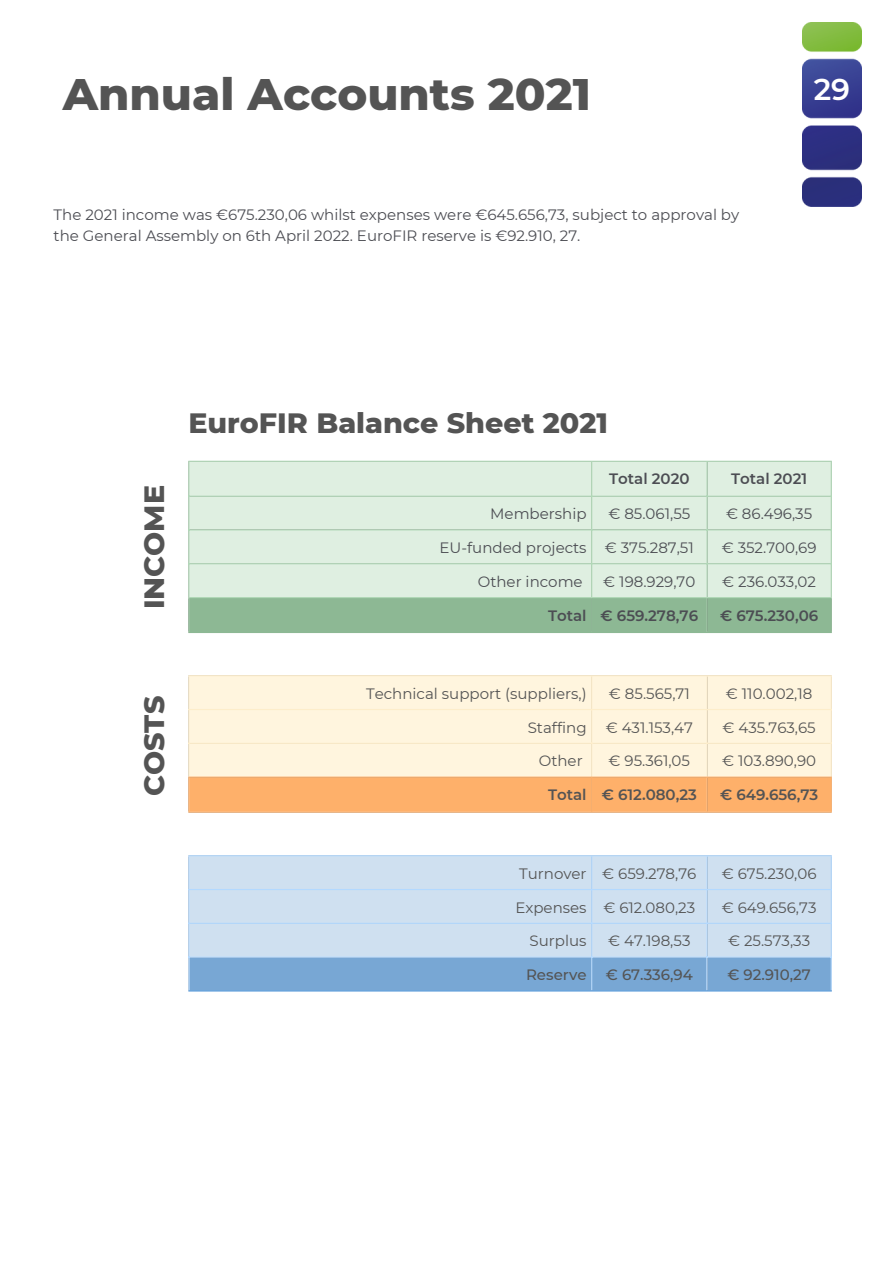
<style>
.page{position:relative;width:894px;height:1264px;background:#fff}
.page>*{position:absolute;margin:0;border:0;box-sizing:border-box;transform-origin:0 0}
.t1{font:800 45px "Montserrat";color:#545454}
.t2{font:600 30px "Montserrat";color:#fff}
.t3{font:800 28.5px "Montserrat";color:#545454}
.t4{font:15px/21.5px "Montserrat";color:#4c4d53}
.t5{font:15px "Montserrat";color:#545454}
.t6{font:600 15px "Montserrat";color:#4c4d53}
.t7{font:600 15px "Montserrat";color:#545454}
.t8{font:500 15px "Montserrat";color:#545454}
</style>
<div class="page">
<img style="left:802px;top:22px;width:58px;height:184px">
<div style="left:189px;top:462px;width:641px;height:135px;background:#dfefe1"></div>
<div style="left:189px;top:598px;width:641px;height:34px;background:#8db894"></div>
<hr style="left:188px;top:462px;width:1px;height:135px;background:#b1d8b7">
<hr style="left:591px;top:462px;width:1px;height:135px;background:#b1d8b7">
<hr style="left:706px;top:462px;width:1px;height:135px;background:#b1d8b7">
<hr style="left:830px;top:462px;width:1px;height:135px;background:#b1d8b7">
<hr style="left:188px;top:460px;width:643px;height:2px;background:#b1d8b7">
<hr style="left:188px;top:495px;width:643px;height:2px;background:#b1d8b7">
<hr style="left:188px;top:529px;width:643px;height:1px;background:#b1d8b7">
<hr style="left:188px;top:563px;width:643px;height:1px;background:#b1d8b7">
<hr style="left:188px;top:597px;width:643px;height:1px;background:#b1d8b7">
<hr style="left:188px;top:598px;width:1px;height:34px;background:#8db894">
<hr style="left:591px;top:598px;width:1px;height:34px;background:#8db894">
<hr style="left:706px;top:598px;width:1px;height:34px;background:#8db894">
<hr style="left:830px;top:598px;width:1px;height:34px;background:#8db894">
<hr style="left:188px;top:632px;width:643px;height:1px;background:#8db894">
<div style="left:189px;top:676px;width:641px;height:100px;background:#fff5de"></div>
<div style="left:189px;top:777px;width:641px;height:34px;background:#feb06a"></div>
<hr style="left:188px;top:676px;width:1px;height:100px;background:#fdedca">
<hr style="left:591px;top:676px;width:1px;height:100px;background:#fdedca">
<hr style="left:706px;top:676px;width:1px;height:100px;background:#fdedca">
<hr style="left:830px;top:676px;width:1px;height:100px;background:#fdedca">
<hr style="left:188px;top:675px;width:643px;height:1px;background:#fdedca">
<hr style="left:188px;top:709px;width:643px;height:1px;background:#fdedca">
<hr style="left:188px;top:742px;width:643px;height:2px;background:#fdedca">
<hr style="left:188px;top:777px;width:1px;height:34px;background:#feb06a">
<hr style="left:591px;top:777px;width:1px;height:34px;background:#feb06a">
<hr style="left:706px;top:777px;width:1px;height:34px;background:#feb06a">
<hr style="left:830px;top:777px;width:1px;height:34px;background:#feb06a">
<hr style="left:188px;top:776px;width:643px;height:1px;background:#feb06a">
<hr style="left:188px;top:811px;width:643px;height:1px;background:#feb06a">
<div style="left:189px;top:856px;width:641px;height:100px;background:#cfe0f0"></div>
<div style="left:189px;top:957px;width:641px;height:33px;background:#78a7d4"></div>
<hr style="left:188px;top:856px;width:1px;height:134px;background:#b3d9ff">
<hr style="left:591px;top:856px;width:1px;height:134px;background:#b3d9ff">
<hr style="left:706px;top:856px;width:1px;height:134px;background:#b3d9ff">
<hr style="left:830px;top:856px;width:1px;height:134px;background:#b3d9ff">
<hr style="left:188px;top:855px;width:643px;height:1px;background:#b3d9ff">
<hr style="left:188px;top:889px;width:643px;height:1px;background:#b3d9ff">
<hr style="left:188px;top:922px;width:643px;height:1px;background:#b3d9ff">
<hr style="left:188px;top:956px;width:643px;height:1px;background:#b3d9ff">
<hr style="left:188px;top:990px;width:643px;height:1px;background:#4a91d6">
<h1 class="t1" style="left:63px;top:66px;width:529px">Annual Accounts 2021</h1>
<p class="t4" style="left:54px;top:204px;width:687px">The 2021 income was €675.230,06 whilst expenses were €645.656,73, subject to approval by the General Assembly on 6th April 2022. EuroFIR reserve is €92.910, 27.</p>
<h3 class="t3" style="left:188px;top:406px;width:421px">EuroFIR Balance Sheet 2021</h3>
<h2 class="t2" style="left:813px;top:71px;width:38px">29</h2>
<h3 class="t3" style="left:137px;top:609px;width:126px;rotate:-90deg">INCOME</h3>
<h3 class="t3" style="left:137px;top:796px;width:102px;rotate:-90deg">COSTS</h3>
<p class="t6" style="left:609px;top:470px;width:82px">Total 2020</p>
<p class="t6" style="left:731px;top:470px;width:77px">Total 2021</p>
<p class="t4" style="left:490px;top:503px;width:98px">Membership</p>
<p class="t4" style="left:608px;top:503px;width:83px">€ 85.061,55</p>
<p class="t4" style="left:725px;top:503px;width:88px">€ 86.496,35</p>
<p class="t4" style="left:439px;top:537px;width:256px">EU-funded projects € 375.287,51</p>
<p class="t4" style="left:721px;top:537px;width:96px">€ 352.700,69</p>
<p class="t4" style="left:477px;top:570px;width:106px">Other income</p>
<p class="t4" style="left:603px;top:570px;width:94px">€ 198.929,70</p>
<p class="t4" style="left:722px;top:570px;width:95px">€ 236.033,02</p>
<p class="t6" style="left:548px;top:606px;width:151px">Total € 659.278,76</p>
<p class="t6" style="left:719px;top:606px;width:100px">€ 675.230,06</p>
<p class="t5" style="left:366px;top:684px;width:222px">Technical support (suppliers,)</p>
<p class="t5" style="left:608px;top:684px;width:82px">€ 85.565,71</p>
<p class="t5" style="left:725px;top:684px;width:88px">€ 110.002,18</p>
<p class="t5" style="left:527px;top:718px;width:60px">Staffing</p>
<p class="t5" style="left:605px;top:718px;width:89px">€ 431.153,47</p>
<p class="t5" style="left:722px;top:718px;width:95px">€ 435.763,65</p>
<p class="t5" style="left:538px;top:752px;width:45px">Other</p>
<p class="t5" style="left:608px;top:752px;width:83px">€ 95.361,05</p>
<p class="t5" style="left:722px;top:752px;width:95px">€ 103.890,90</p>
<p class="t7" style="left:548px;top:785px;width:150px">Total € 612.080,23</p>
<p class="t7" style="left:719px;top:785px;width:100px">€ 649.656,73</p>
<p class="t5" style="left:519px;top:864px;width:179px">Turnover € 659.278,76</p>
<p class="t5" style="left:721px;top:864px;width:96px">€ 675.230,06</p>
<p class="t5" style="left:515px;top:898px;width:181px">Expenses € 612.080,23</p>
<p class="t5" style="left:721px;top:898px;width:96px">€ 649.656,73</p>
<p class="t5" style="left:529px;top:931px;width:58px">Surplus</p>
<p class="t5" style="left:608px;top:931px;width:84px">€ 47.198,53</p>
<p class="t5" style="left:727px;top:931px;width:84px">€ 25.573,33</p>
<p class="t8" style="left:526px;top:965px;width:62px">Reserve</p>
<p class="t8" style="left:605px;top:965px;width:88px">€ 67.336,94</p>
<p class="t8" style="left:727px;top:965px;width:85px">€ 92.910,27</p>
</div>
